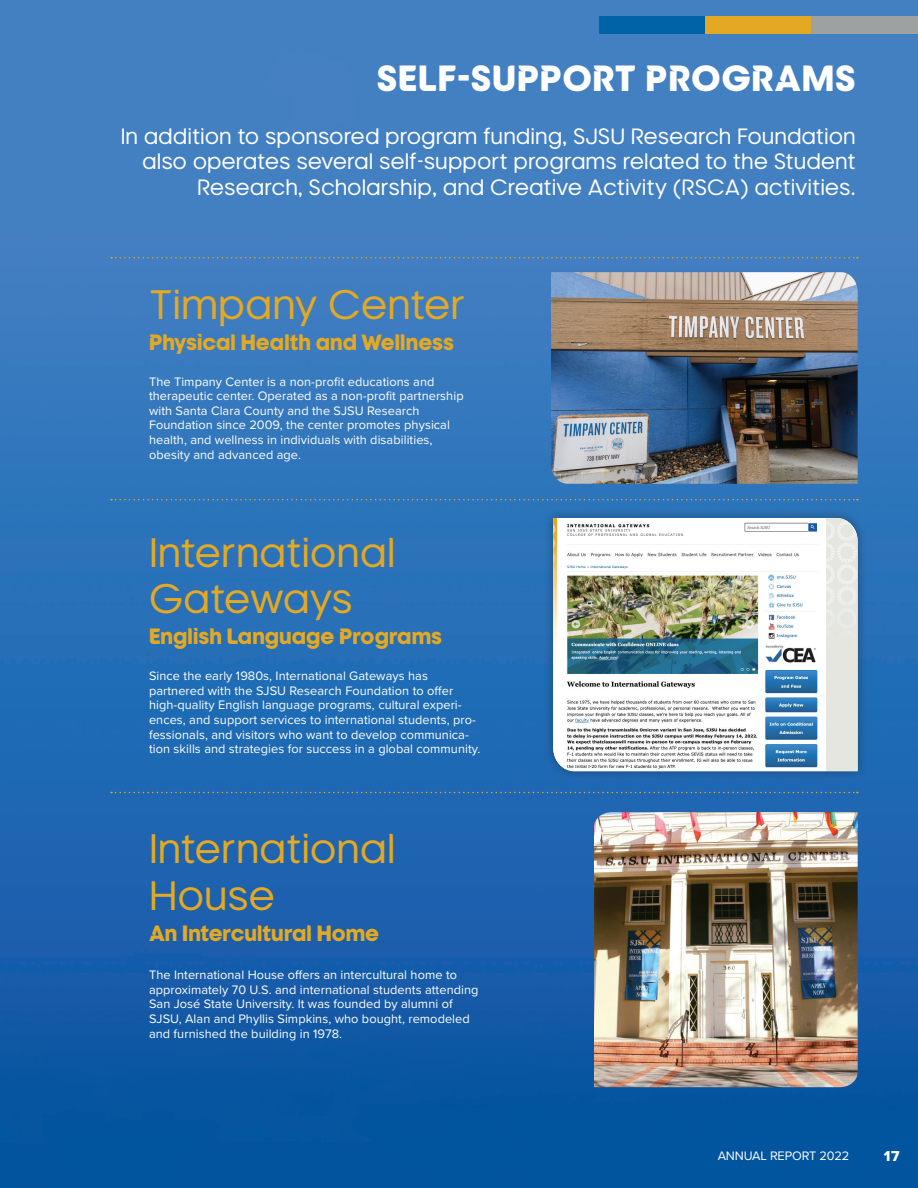
<style>
.page{position:relative;width:918px;height:1188px;background:#fff}
.page>*{position:absolute;margin:0;border:0;box-sizing:border-box;transform-origin:0 0}
.Gold_Title{font:200 39px/46.8px "SJSU Pride C";letter-spacing:-.005em;color:#e4a922}
.Article_Large_Title{font:200 39px "SJSU Pride C";letter-spacing:-.005em;color:#e4a922}
.t1{font:700 34.5px "SJSU Pride C";letter-spacing:.025em;color:#fff}
.Article_Large_Title-2{font:200 21px/25.2px "SJSU Pride C";letter-spacing:-.005em;color:#fff;text-align:right}
.Gold_Sub_Title{font:700 21px "SJSU Pride C";color:#e4a922}
.Article_Sub_Title_Bl{font:700 21px "SJSU Pride C";color:#e4a922}
.t2{font:15px "Proxima Nova Extrabld";color:#fff}
.Body_Copy_KO{font:12.75px/14.7px "Proxima Nova";letter-spacing:.005em;color:#fff}
</style>
<div class="page">
<img style="left:0;top:0;width:918px;height:1188px">
<div style="left:599px;top:16px;width:106px;height:18px;background:#0163a7"></div>
<div style="left:705px;top:16px;width:107px;height:18px;background:#e4a922"></div>
<div style="left:812px;top:16px;width:106px;height:18px;background:#9ea1a1"></div>
<div style="left:543px;top:508px;width:324px;height:273px;background:#231f20;opacity:.44"></div>
<img style="left:553px;top:518px;width:305px;height:253px">
<img style="left:551px;top:272px;width:307px;height:212px">
<img style="left:594px;top:812px;width:264px;height:275px">
<svg style="left:111px;top:499px;width:747px;height:1px"></svg>
<svg style="left:111px;top:257px;width:747px;height:2px"></svg>
<svg style="left:111px;top:792px;width:747px;height:1px"></svg>
<p class="t1" style="left:377px;top:62px;width:480px">SELF-SUPPORT PROGRAMS</p>
<p class="Article_Large_Title-2" style="left:121px;top:127px;width:736px">In addition to sponsored program funding, SJSU Research Foundation also operates several self-support programs related to the Student<br>Research, Scholarship, and Creative Activity (RSCA) activities.</p>
<p class="Article_Large_Title" style="left:149px;top:287px;width:318px">Timpany Center</p>
<p class="Article_Sub_Title_Bl" style="left:149px;top:332px;width:307px">Physical Health and Wellness</p>
<p class="Body_Copy_KO" style="left:149px;top:374px;width:316px">The Timpany Center is a non-profit educations and therapeutic center. Operated as a non-profit partnership with Santa Clara County and the SJSU Research Foundation since 2009, the center promotes physical health, and wellness in individuals with disabilities, obesity and advanced age.</p>
<p class="Gold_Title" style="left:149px;top:534px;width:248px">International<br>Gateways</p>
<p class="Gold_Sub_Title" style="left:149px;top:627px;width:295px">English Language Programs</p>
<p class="Body_Copy_KO" style="left:149px;top:668px;width:333px">Since the early 1980s, International Gateways has partnered with the SJSU Research Foundation to offer high-quality English language programs, cultural experi&shy;ences, and support services to international students, pro&shy;fessionals, and visitors who want to develop communica&shy;tion skills and strategies for success in a global community.</p>
<p class="Gold_Title" style="left:149px;top:831px;width:248px">International<br>House</p>
<p class="Gold_Sub_Title" style="left:149px;top:923px;width:232px">An Intercultural Home</p>
<p class="Body_Copy_KO" style="left:149px;top:967px;width:331px">The International House offers an intercultural home to approximately 70 U.S. and international students attending San José State University. It was founded by alumni of SJSU, Alan and Phyllis Simpkins, who bought, remodeled and furnished the building in 1978.</p>
<p class="Body_Copy_KO" style="left:718px;top:1148px;width:133px">ANNUAL REPORT 2022</p>
<p class="t2" style="left:884px;top:1145px;width:17px">17</p>
</div>
